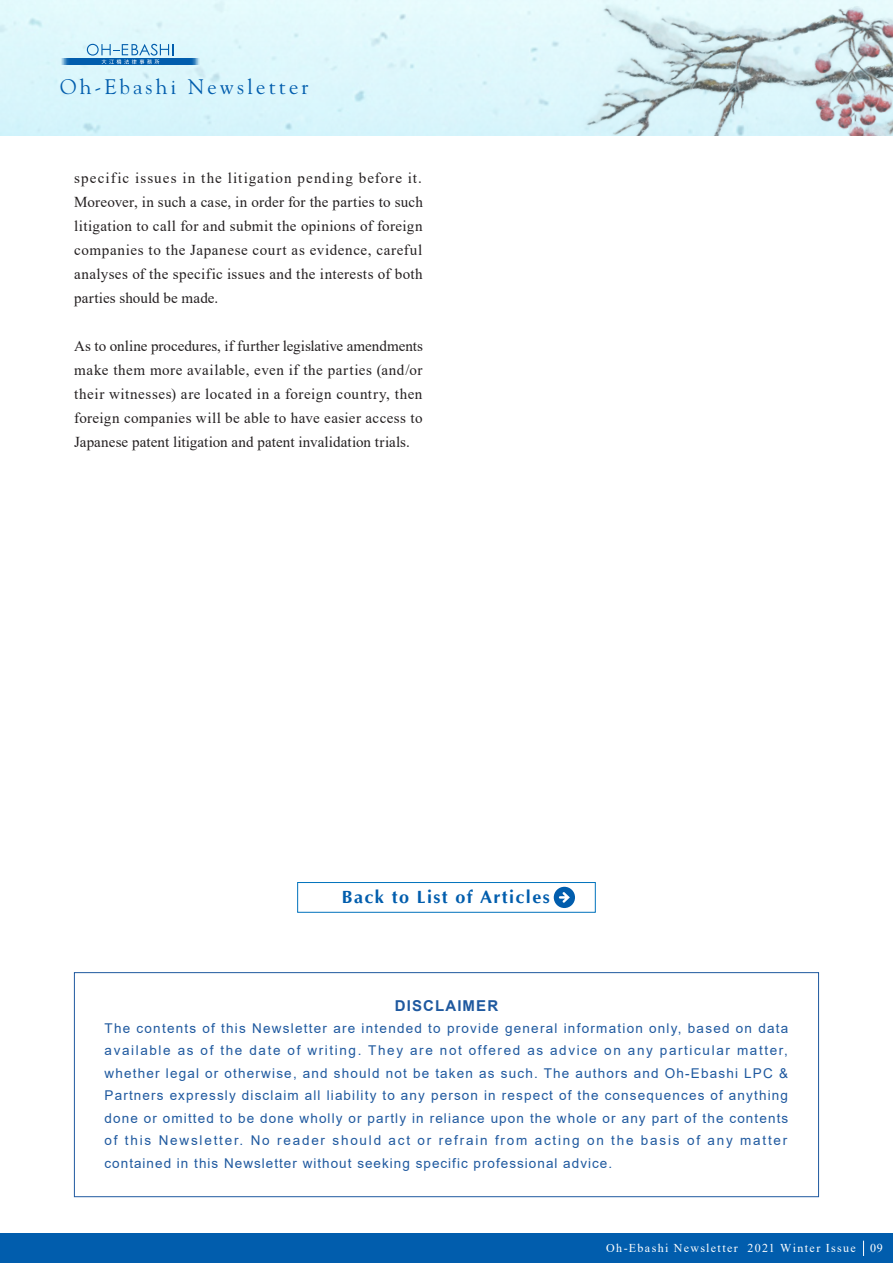
<style>
.page{position:relative;width:893px;height:1263px;background:#fff}
.page>*{position:absolute;margin:0;border:0;box-sizing:border-box;transform-origin:0 0}
.t1{font:21px "Goudy Std";letter-spacing:.15em;color:#015dad}
.t2{font:700 18px "Optima";letter-spacing:.075em;color:#015dad}
.t3{font:15.15px/24px "Times New Roman";letter-spacing:.01em;color:#231f20;text-align:justify}
.t4{font:700 15px "Arial";letter-spacing:.075em;color:#1f599f}
.t5{font:13.5px/22.5px "Arial";letter-spacing:.075em;color:#1f599f;text-align:justify}
.t6{font:12px "Times New Roman";letter-spacing:.11em;color:#fff}
</style>
<div class="page">
<div style="left:297px;top:882px;width:299px;height:31px;border:1px solid #0072bc"></div>
<svg style="left:554px;top:887px;width:21px;height:21px"></svg>
<div style="left:74px;top:972px;width:745px;height:225px;border:1px solid #1f599f"></div>
<div style="left:0;top:1233px;width:893px;height:30px;background:#015dad"></div>
<svg style="left:863px;top:1241px;width:1px;height:15px"></svg>
<img style="left:0;top:0;width:893px;height:136px">
<div style="left:60px;top:58px;width:141px;height:7px;background:#dbf5fa"></div>
<div style="left:61px;top:58px;width:139px;height:7px;background:#d0edf6"></div>
<div style="left:61px;top:58px;width:138px;height:7px;background:#a5cfe5"></div>
<div style="left:63px;top:58px;width:135px;height:7px;background:#91c0de"></div>
<div style="left:64px;top:58px;width:133px;height:7px;background:#7cb2d7"></div>
<div style="left:64px;top:58px;width:132px;height:7px;background:#61a0cd"></div>
<div style="left:65px;top:58px;width:131px;height:7px;background:#4e93c6"></div>
<div style="left:66px;top:58px;width:129px;height:7px;background:#3480bd"></div>
<div style="left:66px;top:58px;width:128px;height:7px;background:#2a7aba"></div>
<div style="left:67px;top:58px;width:127px;height:7px;background:#2274b7"></div>
<div style="left:67px;top:58px;width:126px;height:7px;background:#156bb3"></div>
<div style="left:68px;top:58px;width:125px;height:7px;background:#0e66b0"></div>
<div style="left:69px;top:58px;width:123px;height:7px;background:#015dad"></div>
<svg style="left:87px;top:44px;width:87px;height:20px"></svg>
<h1 class="t1" style="left:60px;top:74px;width:250px">Oh-Ebashi Newsletter</h1>
<p class="t3" style="left:74px;top:165px;width:350px">specific issues in the litigation pending before it.<br>Moreover, in such a case, in order for the parties to such litigation to call for and submit the opinions of foreign companies to the Japanese court as evidence, careful analyses of the specific issues and the interests of both parties should be made.</p>
<p class="t3" style="left:74px;top:333px;width:350px">As to online procedures, if further legislative amendments make them more available, even if the parties (and/or their witnesses) are located in a foreign country, then foreign companies will be able to have easier access to Japanese patent litigation and patent invalidation trials.</p>
<h2 class="t2" style="left:342px;top:887px;width:209px">Back to List of Articles</h2>
<p class="t4" style="left:395px;top:995px;width:105px">DISCLAIMER</p>
<p class="t5" style="left:105px;top:1016px;width:685px">The contents of this Newsletter are intended to provide general information only, based on data available as of the date of writing. They are not offered as advice on any particular matter, whether legal or otherwise, and should not be taken as such. The authors and Oh-Ebashi LPC &amp; Partners expressly disclaim all liability to any person in respect of the consequences of anything done or omitted to be done wholly or partly in reliance upon the whole or any part of the contents of this Newsletter. No reader should act or refrain from acting on the basis of any matter contained in this Newsletter without seeking specific professional advice.</p>
<p class="t6" style="left:606px;top:1239px;width:278px">Oh-Ebashi Newsletter 2021 Winter Issue 09</p>
</div>
